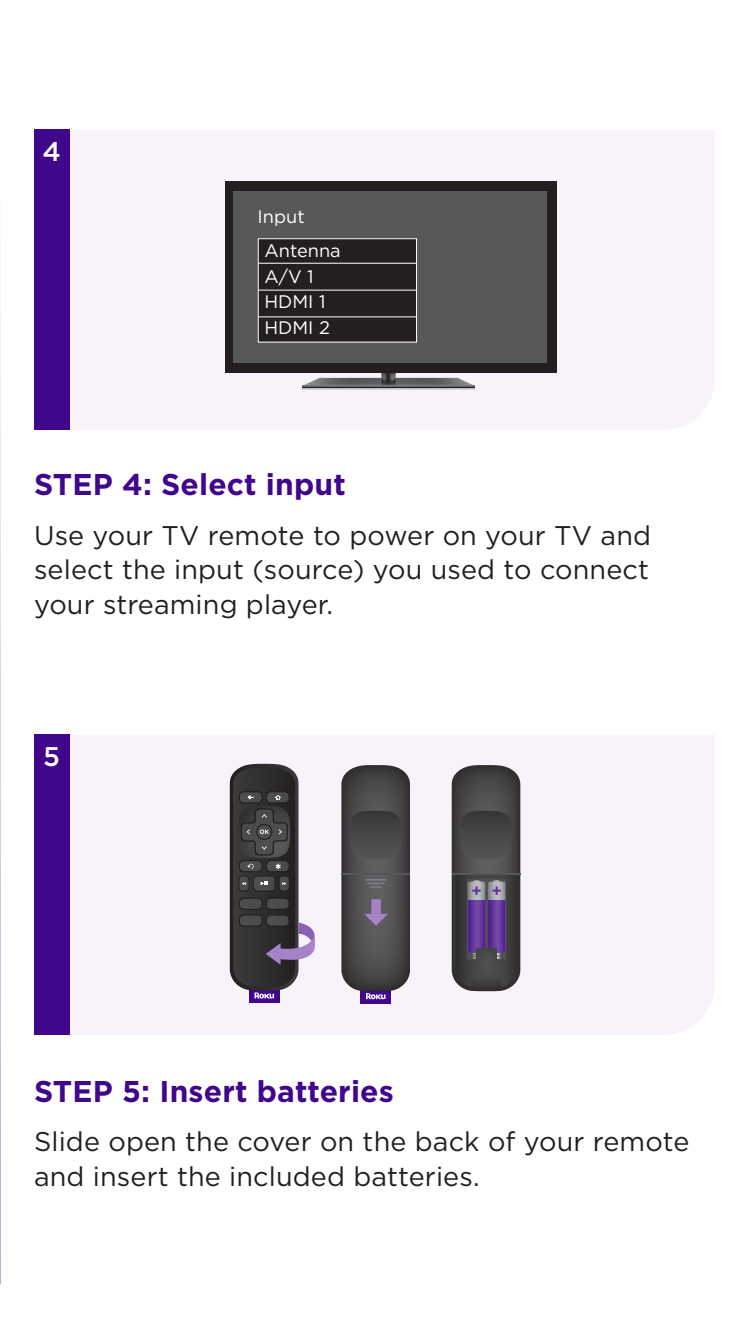
<style>
.page{position:relative;width:749px;height:1344px;background:#fff}
.page>*{position:absolute;margin:0;border:0;box-sizing:border-box;transform-origin:0 0}
.t1{font:700 30px "Gotham";letter-spacing:.005em;color:#40068b}
.t2{font:27px/34.5px "Gotham";letter-spacing:.005em;color:#231f20;text-align:justify}
.t3{font:500 27px "Gotham";color:#fff}
.t4{font:18.3px/26.1px "Gotham";color:#fff}
</style>
<div class="page">
<div style="left:69px;top:130px;width:645px;height:300px;background:#f8f2fa"></div>
<div style="left:34px;top:130px;width:35px;height:300px;background:#40068b"></div>
<div style="left:69px;top:735px;width:645px;height:300px;background:#f8f2fa"></div>
<div style="left:34px;top:735px;width:35px;height:300px;background:#40068b"></div>
<hr style="left:0;top:130px;width:1px;height:1154px;background:#40068b">
<svg style="left:302px;top:388px;width:172px;height:2px"></svg>
<svg style="left:302px;top:372px;width:172px;height:14px"></svg>
<svg style="left:302px;top:386px;width:172px;height:2px"></svg>
<div style="left:225px;top:181px;width:331px;height:191px;background:#231f20"></div>
<div style="left:233px;top:191px;width:313px;height:172px;background:#57585a"></div>
<div style="left:258px;top:239px;width:158px;height:103px;background:#231f20"></div>
<div style="left:258px;top:238px;width:159px;height:104px;border:1px solid #fff"></div>
<hr style="left:258px;top:263px;width:158px;height:1px;background:#fff">
<hr style="left:258px;top:290px;width:158px;height:1px;background:#fff">
<hr style="left:258px;top:316px;width:158px;height:1px;background:#fff">
<div style="left:360px;top:987px;width:31px;height:17px;background:#40068b"></div>
<svg style="left:451px;top:765px;width:69px;height:226px;background:#534d5b"></svg>
<hr style="left:451px;top:873px;width:69px;height:1px;background:#555658">
<svg style="left:249px;top:998px;width:31px;height:5px"></svg>
<svg style="left:341px;top:765px;width:69px;height:234px;background:#535054"></svg>
<svg style="left:230px;top:764px;width:84px;height:234px"></svg>
<p class="t3" style="left:42px;top:134px;width:20px">4</p>
<p class="t4" style="left:257px;top:203px;width:49px">Input</p>
<p class="t4" style="left:264px;top:237px;width:78px">Antenna<br>A/V 1<br>HDMI 1<br>HDMI 2</p>
<p class="t1" style="left:34px;top:465px;width:313px">STEP 4: Select input</p>
<p class="t2" style="left:34px;top:517px;width:618px">Use your TV remote to power on your TV and select the input (source) you used to connect your streaming player.</p>
<p class="t3" style="left:43px;top:739px;width:18px">5</p>
<p class="t1" style="left:34px;top:1071px;width:361px">STEP 5: Insert batteries</p>
<p class="t2" style="left:34px;top:1124px;width:656px">Slide open the cover on the back of your remote and insert the included batteries.</p>
</div>
